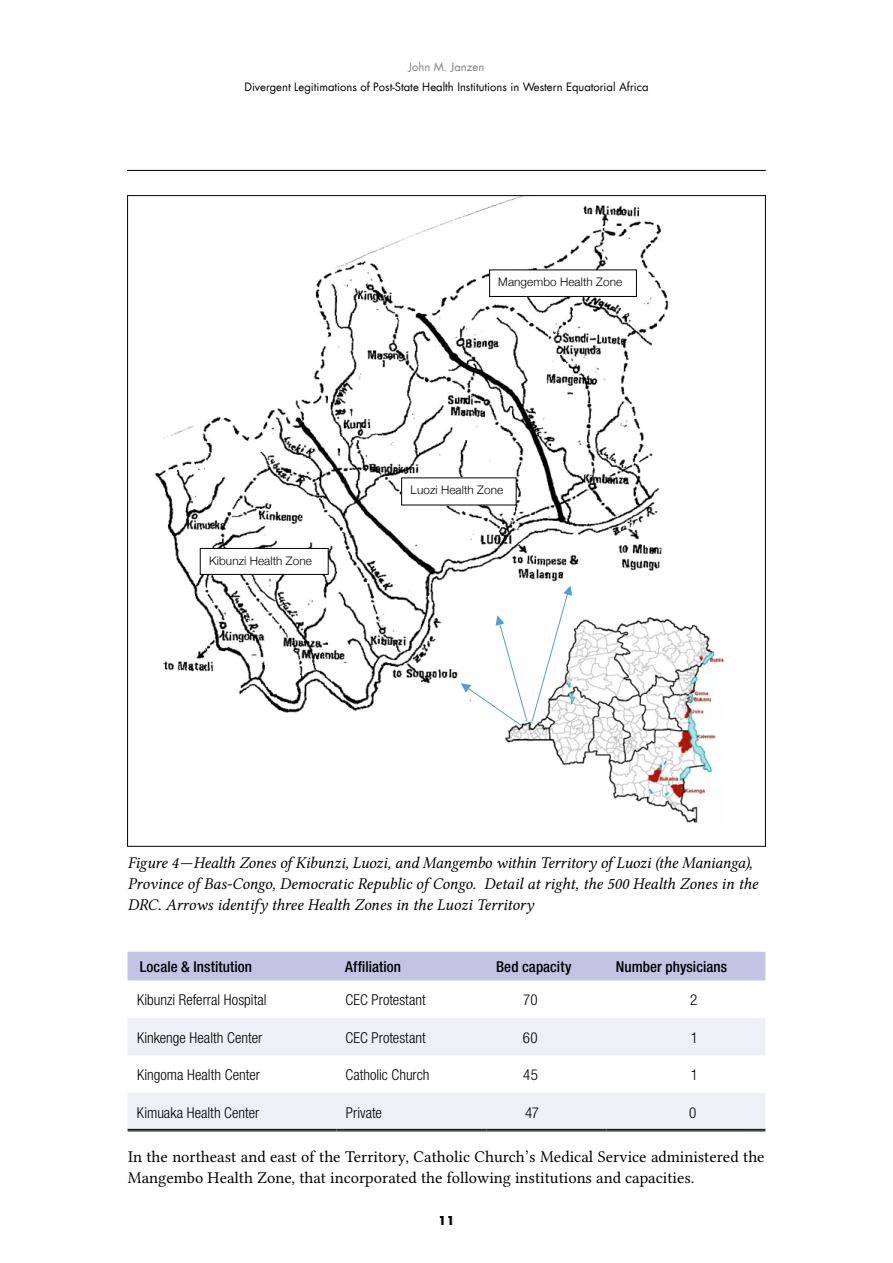
<style>
.page{position:relative;width:893px;height:1263px;background:#fff}
.page>*{position:absolute;margin:0;border:0;box-sizing:border-box;transform-origin:0 0}
.WP_BU{font:16.5px/21px "Lin Libertine OI";letter-spacing:-.015em;color:#000}
.WP_Standard_ohne{font:16.5px/21px "Lin Libertine O";color:#000}
.WP_Table_Content{font:300 condensed 15px "Helvetica Neue";color:#000}
.WP_Table_Head{font:500 condensed 15px "Helvetica Neue";letter-spacing:.005em;color:#000}
.t1{font:700 12px "Futura";color:#000}
.t2{font:300 11.7px "Helvetica Neue";letter-spacing:.01em;color:#000}
.t3{font:11.25px "Futura";color:#000}
.t4{font:11.25px "Futura";color:#828281}
</style>
<div class="page">
<hr style="left:127px;top:170px;width:639px;height:1px;background:#000">
<div style="left:128px;top:952px;width:637px;height:28px;background:#c4c3e3"></div>
<svg style="left:128px;top:1018px;width:637px;height:111px;fill:#efeff8"></svg>
<hr style="left:128px;top:1129px;width:208px;height:1px;background:#000">
<hr style="left:128px;top:1130px;width:208px;height:1px;background:#000">
<hr style="left:336px;top:1129px;width:151px;height:1px;background:#000">
<hr style="left:336px;top:1130px;width:151px;height:1px;background:#000">
<hr style="left:487px;top:1129px;width:119px;height:1px;background:#000">
<hr style="left:487px;top:1130px;width:119px;height:1px;background:#000">
<hr style="left:606px;top:1129px;width:159px;height:1px;background:#000">
<hr style="left:606px;top:1130px;width:159px;height:1px;background:#000">
<img style="left:155px;top:197px;width:514px;height:516px">
<img style="left:505px;top:615px;width:219px;height:208px">
<div style="left:489px;top:270px;width:147px;height:26px;background:#fff"></div>
<div style="left:489px;top:269px;width:148px;height:28px;border:1px solid #000"></div>
<div style="left:401px;top:478px;width:115px;height:27px;background:#fff"></div>
<div style="left:200px;top:548px;width:128px;height:26px;background:#fff"></div>
<div style="left:200px;top:548px;width:129px;height:27px;border:1px solid #000"></div>
<svg style="left:461px;top:585px;width:111px;height:141px"></svg>
<p class="t4" style="left:409px;top:60px;width:77px">John M. Janzen</p>
<p class="t3" style="left:244px;top:80px;width:406px">Divergent Legitimations of Post-State Health Institutions in Western Equatorial Africa</p>
<p class="t2" style="left:498px;top:272px;width:125px">Mangembo Health Zone</p>
<p class="t2" style="left:209px;top:551px;width:104px">Kibunzi Health Zone</p>
<p class="t2" style="left:411px;top:481px;width:94px">Luozi Health Zone</p>
<p class="WP_BU" style="left:128px;top:852px;width:632px">Figure 4 — Health Zones of Kibunzi, Luozi, and Mangembo within Territory of Luozi (the Manianga),<br>Province of Bas-Congo, Democratic Republic of Congo. Detail at right, the 500 Health Zones in the<br>DRC. Arrows identify three Health Zones in the Luozi Territory</p>
<p class="WP_Table_Head" style="left:140px;top:958px;width:114px">Locale &amp; Institution</p>
<p class="WP_Table_Head" style="left:345px;top:958px;width:57px">Affiliation</p>
<p class="WP_Table_Head" style="left:496px;top:958px;width:77px">Bed capacity</p>
<p class="WP_Table_Head" style="left:616px;top:958px;width:113px">Number physicians</p>
<p class="WP_Table_Content" style="left:137px;top:991px;width:131px">Kibunzi Referral Hospital</p>
<p class="WP_Table_Content" style="left:345px;top:991px;width:82px">CEC Protestant</p>
<p class="WP_Table_Content" style="left:523px;top:991px;width:16px">70</p>
<p class="WP_Table_Content" style="left:690px;top:991px;width:9px">2</p>
<p class="WP_Table_Content" style="left:137px;top:1029px;width:127px">Kinkenge Health Center</p>
<p class="WP_Table_Content" style="left:345px;top:1029px;width:82px">CEC Protestant</p>
<p class="WP_Table_Content" style="left:523px;top:1029px;width:16px">60</p>
<p class="WP_Table_Content" style="left:691px;top:1029px;width:9px">1</p>
<p class="WP_Table_Content" style="left:137px;top:1066px;width:124px">Kingoma Health Center</p>
<p class="WP_Table_Content" style="left:345px;top:1066px;width:86px">Catholic Church</p>
<p class="WP_Table_Content" style="left:523px;top:1066px;width:16px">45</p>
<p class="WP_Table_Content" style="left:691px;top:1066px;width:9px">1</p>
<p class="WP_Table_Content" style="left:137px;top:1104px;width:124px">Kimuaka Health Center</p>
<p class="WP_Table_Content" style="left:346px;top:1104px;width:38px">Private</p>
<p class="WP_Table_Content" style="left:525px;top:1104px;width:16px">47</p>
<p class="WP_Table_Content" style="left:689px;top:1104px;width:9px">0</p>
<p class="WP_Standard_ohne" style="left:128px;top:1144px;width:638px">In the northeast and east of the Territory, Catholic Church’s Medical Service administered the<br>Mangembo Health Zone, that incorporated the following institutions and capacities.</p>
<p class="t1" style="left:438px;top:1212px;width:18px">11</p>
</div>
